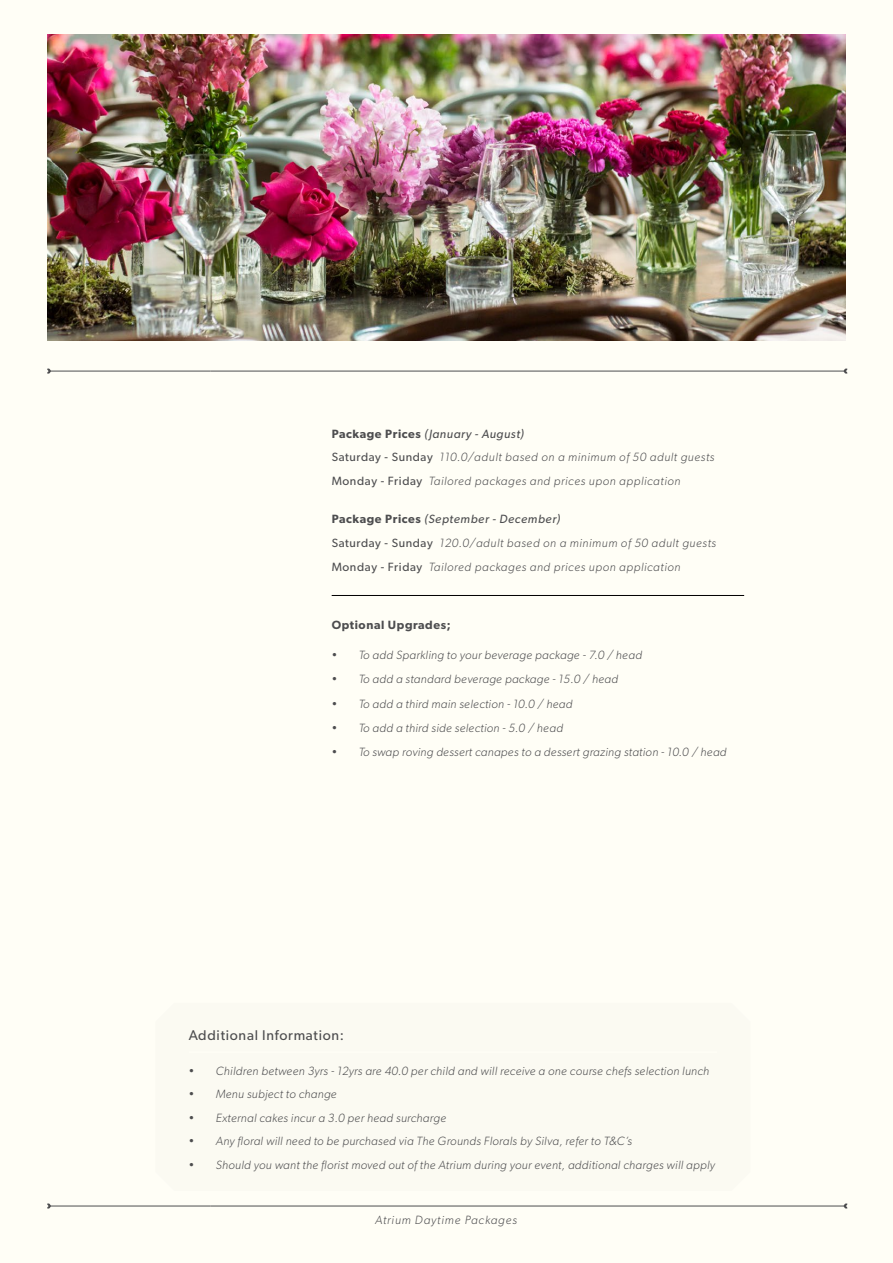
<style>
.page{position:relative;width:893px;height:1263px;background:#fffef6}
.page>*{position:absolute;margin:0;border:0;box-sizing:border-box;transform-origin:0 0}
.t1{font:14.1px "Gibson";letter-spacing:.05em;color:#4d4d4f}
.t2{font:italic 300 12px "Gibson";letter-spacing:.025em;color:#4d4d4f}
.t3{font:italic 300 12px/23.7px "Gibson";letter-spacing:.05em;color:#4d4d4f}
.t4{font:italic 300 12px "Gibson";letter-spacing:.075em;color:#4d4d4f}
.t5{font:600 12px "Gibson";letter-spacing:.05em;color:#4d4d4f}
.s1{font-weight:600;font-style:normal}
.s2{font-weight:400}
.s3{font-weight:400;font-style:normal}
</style>
<div class="page">
<img style="left:47px;top:34px;width:799px;height:307px">
<svg style="left:47px;top:1203px;width:4px;height:6px"></svg>
<svg style="left:844px;top:1203px;width:3px;height:6px"></svg>
<hr style="left:50px;top:1206px;width:160px;height:1px;background:#4d4d4f">
<hr style="left:210px;top:1206px;width:636px;height:1px;background:#4d4d4f">
<svg style="left:47px;top:368px;width:4px;height:6px"></svg>
<svg style="left:844px;top:368px;width:3px;height:6px"></svg>
<hr style="left:50px;top:371px;width:160px;height:1px;background:#4d4d4f">
<hr style="left:210px;top:371px;width:636px;height:1px;background:#4d4d4f">
<hr style="left:332px;top:595px;width:412px;height:1px;background:#000">
<p class="t3" style="left:332px;top:421px;width:384px"><span class="s1">Package Prices</span> <span class="s2">(January - August)<br></span><span class="s3">Saturday - Sunday</span> 110.0/adult based on a minimum of 50 adult guests<br><span class="s3">Monday - Friday</span> Tailored packages and prices upon application</p>
<p class="t3" style="left:332px;top:507px;width:386px"><span class="s1">Package Prices</span> <span class="s2">(September - December)<br></span><span class="s3">Saturday - Sunday</span> 120.0/adult based on a minimum of 50 adult guests<br><span class="s3">Monday - Friday</span> Tailored packages and prices upon application</p>
<p class="t5" style="left:332px;top:618px;width:120px">Optional Upgrades;</p>
<p class="t2" style="left:332px;top:647px;width:312px">• To add Sparkling to your beverage package - 7.0 / head</p>
<p class="t2" style="left:332px;top:672px;width:288px">• To add a standard beverage package - 15.0 / head</p>
<p class="t2" style="left:332px;top:696px;width:242px">• To add a third main selection - 10.0 / head</p>
<p class="t2" style="left:332px;top:721px;width:233px">• To add a third side selection - 5.0 / head</p>
<p class="t2" style="left:332px;top:745px;width:396px">• To swap roving dessert canapes to a dessert grazing station - 10.0 / head</p>
<p class="t1" style="left:189px;top:1026px;width:157px">Additional Information:</p>
<p class="t2" style="left:189px;top:1064px;width:522px">• Children between 3yrs - 12yrs are 40.0 per child and will receive a one course chefs selection lunch</p>
<p class="t2" style="left:189px;top:1087px;width:150px">• Menu subject to change</p>
<p class="t2" style="left:189px;top:1110px;width:259px">• External cakes incur a 3.0 per head surcharge</p>
<p class="t2" style="left:189px;top:1134px;width:445px">• Any floral will need to be purchased via The Grounds Florals by Silva, refer to T&amp;C’s</p>
<p class="t2" style="left:189px;top:1157px;width:528px">• Should you want the florist moved out of the Atrium during your event, additional charges will apply</p>
<p class="t4" style="left:375px;top:1213px;width:143px">Atrium Daytime Packages</p>
</div>
